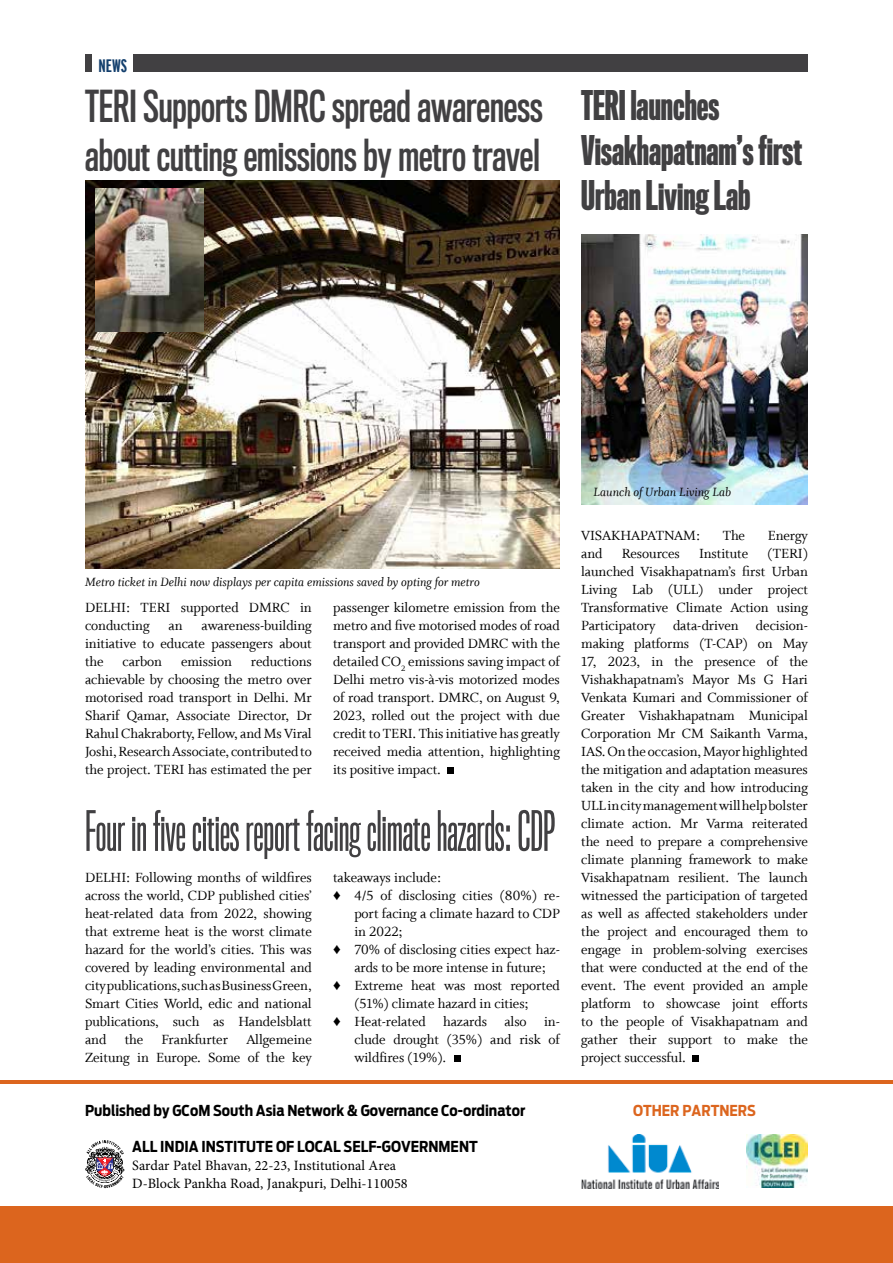
<style>
.page{position:relative;width:893px;height:1263px;background:#fff}
.page>*{position:absolute;margin:0;border:0;box-sizing:border-box;transform-origin:0 0}
.t1{font:51px "Titling Gothic FB Skyline";color:#414042}
.t2{font:40.5px/48.8px "Titling Gothic FB Comp Standard";color:#414042}
.t3{font:500 37.5px/45.2px "Titling Gothic FB Skyline";color:#414042}
.t4{font:700 extra-condensed 18px "Interstate";color:#133f6d}
.t5{font:15px/18px "Whitman Roman LF";letter-spacing:-.005em;color:#000;text-align:justify}
.t6{font:700 15px "Antenna Cond";color:#000}
.t7{font:700 15px "Antenna Cond";color:#dc651e}
.t8{font:14.25px/18px "Minion Pro";color:#000}
.t9{font:13.5px "Whitman Italic Os F";color:#000}
.s1{font-family:"Arial"}
</style>
<div class="page">
<hr style="left:85px;top:1188px;width:723px;height:1px;background:#58595b">
<hr style="left:0;top:1080px;width:893px;height:3px;background:#dc651e">
<div style="left:0;top:1206px;width:893px;height:57px;background:#dc651e"></div>
<img style="left:581px;top:1134px;width:137px;height:54px">
<img style="left:746px;top:1134px;width:62px;height:54px">
<svg style="left:85px;top:1140px;width:40px;height:48px"></svg>
<div style="left:85px;top:54px;width:723px;height:18px;background:#414042"></div>
<div style="left:93px;top:53px;width:40px;height:19px;background:#fff"></div>
<img style="left:581px;top:234px;width:227px;height:270px">
<img style="left:85px;top:180px;width:475px;height:388px">
<img style="left:96px;top:188px;width:108px;height:144px">
<svg style="left:448px;top:768px;width:6px;height:6px"></svg>
<svg style="left:454px;top:1056px;width:6px;height:6px"></svg>
<svg style="left:693px;top:1056px;width:6px;height:6px"></svg>
<p class="t4" style="left:99px;top:56px;width:30px">NEWS</p>
<h2 class="t2" style="left:85px;top:83px;width:459px">TERI Supports DMRC spread awareness about cutting emissions by metro travel</h2>
<h3 class="t3" style="left:581px;top:84px;width:223px">TERI launches<br>Visakhapatnam’s first<br>Urban Living Lab</h3>
<p class="t9" style="left:85px;top:574px;width:396px">Metro ticket in Delhi now displays per capita emissions saved by opting for metro</p>
<p class="t5" style="left:85px;top:599px;width:228px">DELHI: TERI supported DMRC in conducting</p>
<p class="t5" style="left:85px;top:617px;width:228px;text-indent:116px">awareness-building initiative to educate passengers about the</p>
<p class="t5" style="left:169px;top:617px;width:16px">an</p>
<p class="t5" style="left:85px;top:653px;width:228px;text-indent:166px">reductions achievable by choosing the metro over motorised road transport in Delhi. Mr Sharif Qamar, Associate Director, Dr Rahul Chakraborty, Fellow, and Ms Viral Joshi, Research Associate, contributed to the project. TERI has estimated the per</p>
<p class="t5" style="left:123px;top:653px;width:41px">carbon</p>
<p class="t5" style="left:181px;top:653px;width:53px">emission</p>
<p class="t5" style="left:333px;top:599px;width:228px">passenger kilometre emission from the metro and five motorised modes of road transport and provided DMRC with the detailed CO<sub>2</sub> emissions saving impact of Delhi metro vis-à-vis motorized modes of road transport. DMRC, on August 9, 2023, rolled out the project with due credit to TERI. This initiative has greatly received media attention, highlighting its positive impact.</p>
<h1 class="t1" style="left:85px;top:802px;width:472px">Four in five cities report facing climate hazards: CDP</h1>
<p class="t5" style="left:85px;top:869px;width:228px">DELHI: Following months of wildfires across the world, CDP published cities’ heat-related data from 2022, showing that extreme heat is the worst climate hazard for the world’s cities. This was covered by leading environmental and city publications, such as Business Green, Smart Cities World, edic and national publications, such as Handelsblatt and the Frankfurter Allgemeine Zeitung in Europe. Some of the key</p>
<p class="t5" style="left:333px;top:869px;width:110px">takeaways include:</p>
<p class="t5" style="left:333px;top:887px;width:228px"><span class="s1">♦</span> 4/5 of disclosing cities (80%) re-</p>
<p class="t5" style="left:354px;top:905px;width:207px">port facing a climate hazard to CDP</p>
<p class="t5" style="left:354px;top:923px;width:50px">in 2022;</p>
<p class="t5" style="left:333px;top:941px;width:228px"><span class="s1">♦</span> 70% of disclosing cities expect haz-</p>
<p class="t5" style="left:354px;top:959px;width:193px">ards to be more intense in future;</p>
<p class="t5" style="left:333px;top:977px;width:228px"><span class="s1">♦</span> Extreme heat was most reported</p>
<p class="t5" style="left:354px;top:995px;width:176px">(51%) climate hazard in cities;</p>
<p class="t5" style="left:333px;top:1013px;width:228px"><span class="s1">♦</span> Heat-related hazards also in-</p>
<p class="t5" style="left:354px;top:1031px;width:207px">clude drought (35%) and risk of</p>
<p class="t5" style="left:354px;top:1049px;width:94px">wildfires (19%).</p>
<p class="t9" style="left:594px;top:484px;width:139px">Launch of Urban Living Lab</p>
<p class="t5" style="left:581px;top:527px;width:121px">VISAKHAPATNAM:</p>
<p class="t5" style="left:723px;top:527px;width:24px">The</p>
<p class="t5" style="left:768px;top:527px;width:42px">Energy</p>
<p class="t5" style="left:581px;top:545px;width:23px">and</p>
<p class="t5" style="left:622px;top:545px;width:59px">Resources</p>
<p class="t5" style="left:699px;top:545px;width:51px">Institute</p>
<p class="t5" style="left:581px;top:545px;width:228px;text-indent:186px">(TERI) launched Visakhapatnam’s first Urban Living Lab (ULL) under project Transformative Climate Action using Participatory data-driven decision&shy;making platforms (T-CAP) on May 17, 2023, in the presence of the Vishakhapatnam’s Mayor Ms G Hari Venkata Kumari and Commissioner of Greater Vishakhapatnam Municipal Corporation Mr CM Saikanth Varma, IAS. On the occasion, Mayor highlighted the mitigation and adaptation measures taken in the city and how introducing ULL in city management will help bolster climate action. Mr Varma reiterated the need to prepare a comprehensive climate planning framework to make Visakhapatnam resilient. The launch witnessed the participation of targeted as well as affected stakeholders under the project and encouraged them to engage in problem-solving exercises that were conducted at the end of the event. The event provided an ample platform to showcase joint efforts to the people of Visakhapatnam and gather their support to make the project successful.</p>
<p class="t6" style="left:85px;top:1102px;width:442px">Published by GCoM South Asia Network &amp; Governance Co-ordinator</p>
<p class="t7" style="left:633px;top:1102px;width:125px">OTHER PARTNERS</p>
<p class="t6" style="left:132px;top:1138px;width:347px">ALL INDIA INSTITUTE OF LOCAL SELF-GOVERNMENT</p>
<p class="t8" style="left:132px;top:1157px;width:277px">Sardar Patel Bhavan, 22-23, Institutional Area<br>D-Block Pankha Road, Janakpuri, Delhi-110058</p>
</div>
